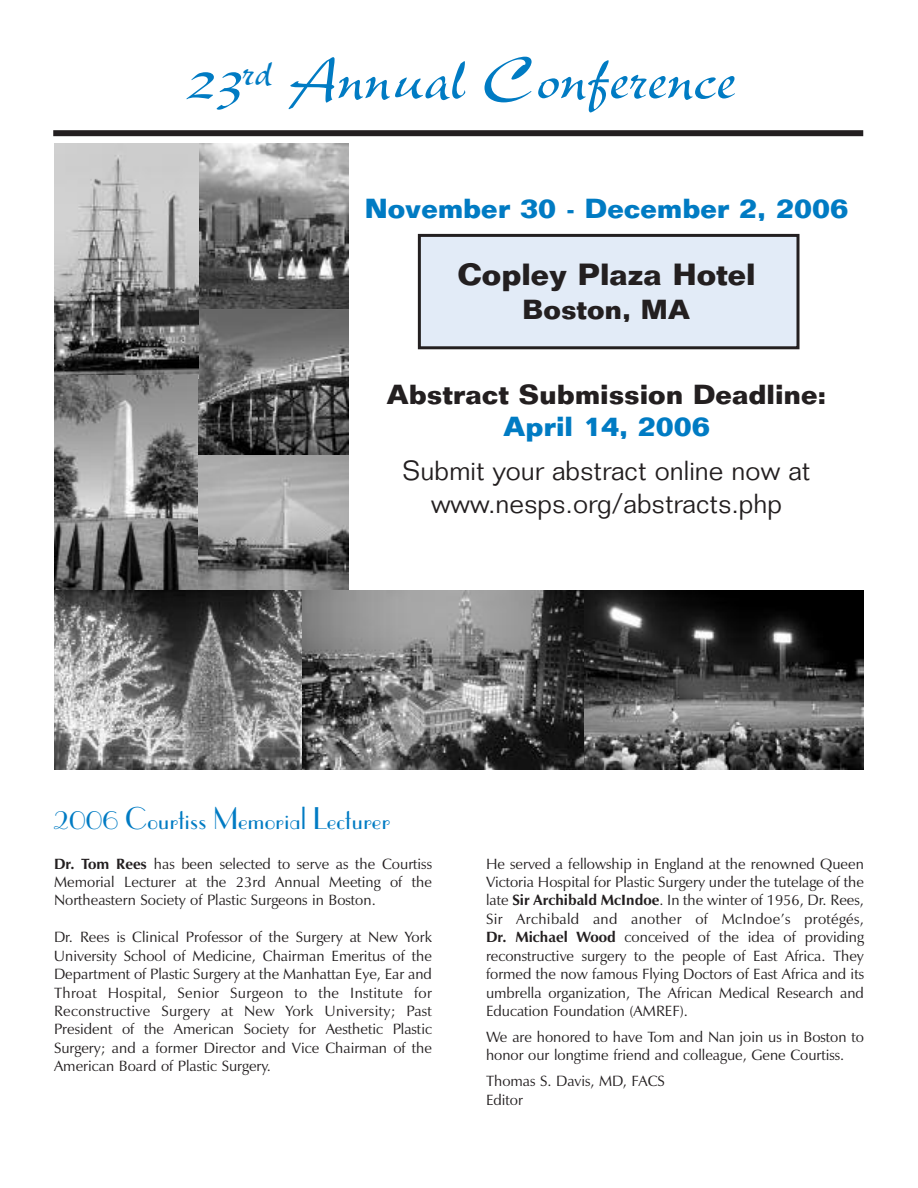
<style>
.page{position:relative;width:918px;height:1188px;background:#fff}
.page>*{position:absolute;margin:0;border:0;box-sizing:border-box;transform-origin:0 0}
.t1{font:63px "New Berolina";color:#007bc3}
.t2{font:30px "Parisian";color:#007bc3}
.t3{font:700 30px "Folio";color:#231f20}
.t4{font:300 27px/32.4px "Folio";color:#231f20;text-align:center}
.t5{font:700 27px "Folio";color:#007bc3}
.t6{font:700 27px "Folio";color:#231f20}
.t7{font:15px/18.5px "Zapf Humanist 601 BT";color:#231f20;text-align:justify}
.s1{font-weight:700}
</style>
<div class="page">
<div style="left:419px;top:235px;width:379px;height:113px;background:#e2ebf7"></div>
<div style="left:418px;top:234px;width:382px;height:115px;border:3px solid #231f20"></div>
<img style="left:305px;top:591px;width:559px;height:179px">
<div style="left:53px;top:130px;width:810px;height:6px;background:#231f20"></div>
<img style="left:198px;top:143px;width:150px;height:310px">
<img style="left:198px;top:453px;width:150px;height:141px">
<img style="left:54px;top:143px;width:144px;height:233px">
<img style="left:54px;top:376px;width:144px;height:215px">
<img style="left:54px;top:591px;width:251px;height:179px">
<h1 class="t1" style="left:184px;top:40px;width:553px">23<sup>rd</sup> Annual Conference</h1>
<h3 class="t5" style="left:365px;top:199px;width:485px">November 30 - December 2, 2006</h3>
<h2 class="t3" style="left:457px;top:264px;width:300px">Copley Plaza Hotel</h2>
<h3 class="t6" style="left:523px;top:300px;width:169px">Boston, MA</h3>
<h3 class="t6" style="left:386px;top:384px;width:442px">Abstract Submission Deadline:</h3>
<h3 class="t5" style="left:503px;top:417px;width:208px">April 14, 2006</h3>
<h3 class="t4" style="left:403px;top:458px;width:409px">Submit your abstract online now at www.nesps.org/abstracts.php</h3>
<h2 class="t2" style="left:54px;top:807px;width:338px">2006 Courtiss Memorial Lecturer</h2>
<p class="t7" style="left:54px;top:856px;width:380px"><span class="s1">Dr. Tom Rees</span> has been selected to serve as the Courtiss Memorial Lecturer at the 23rd Annual Meeting of the Northeastern Society of Plastic Surgeons in Boston.</p>
<p class="t7" style="left:54px;top:929px;width:380px">Dr. Rees is Clinical Professor of the Surgery at New York University School of Medicine, Chairman Emeritus of the Department of Plastic Surgery at the Manhattan Eye, Ear and Throat Hospital, Senior Surgeon to the Institute for Reconstructive Surgery at New York University; Past President of the American Society for Aesthetic Plastic Surgery; and a former Director and Vice Chairman of the American Board of Plastic Surgery.</p>
<p class="t7" style="left:486px;top:856px;width:380px">He served a fellowship in England at the renowned Queen Victoria Hospital for Plastic Surgery under the tutelage of the late <span class="s1">Sir Archibald McIndoe</span>. In the winter of 1956, Dr. Rees, Sir Archibald and another of McIndoe’s protégés, <span class="s1">Dr. Michael Wood</span> conceived of the idea of providing reconstructive surgery to the people of East Africa. They formed the now famous Flying Doctors of East Africa and its umbrella organization, The African Medical Research and Education Foundation (AMREF).</p>
<p class="t7" style="left:486px;top:1029px;width:380px">We are honored to have Tom and Nan join us in Boston to honor our longtime friend and colleague, Gene Courtiss.</p>
<p class="t7" style="left:486px;top:1073px;width:180px">Thomas S. Davis, MD, FACS<br>Editor</p>
</div>
